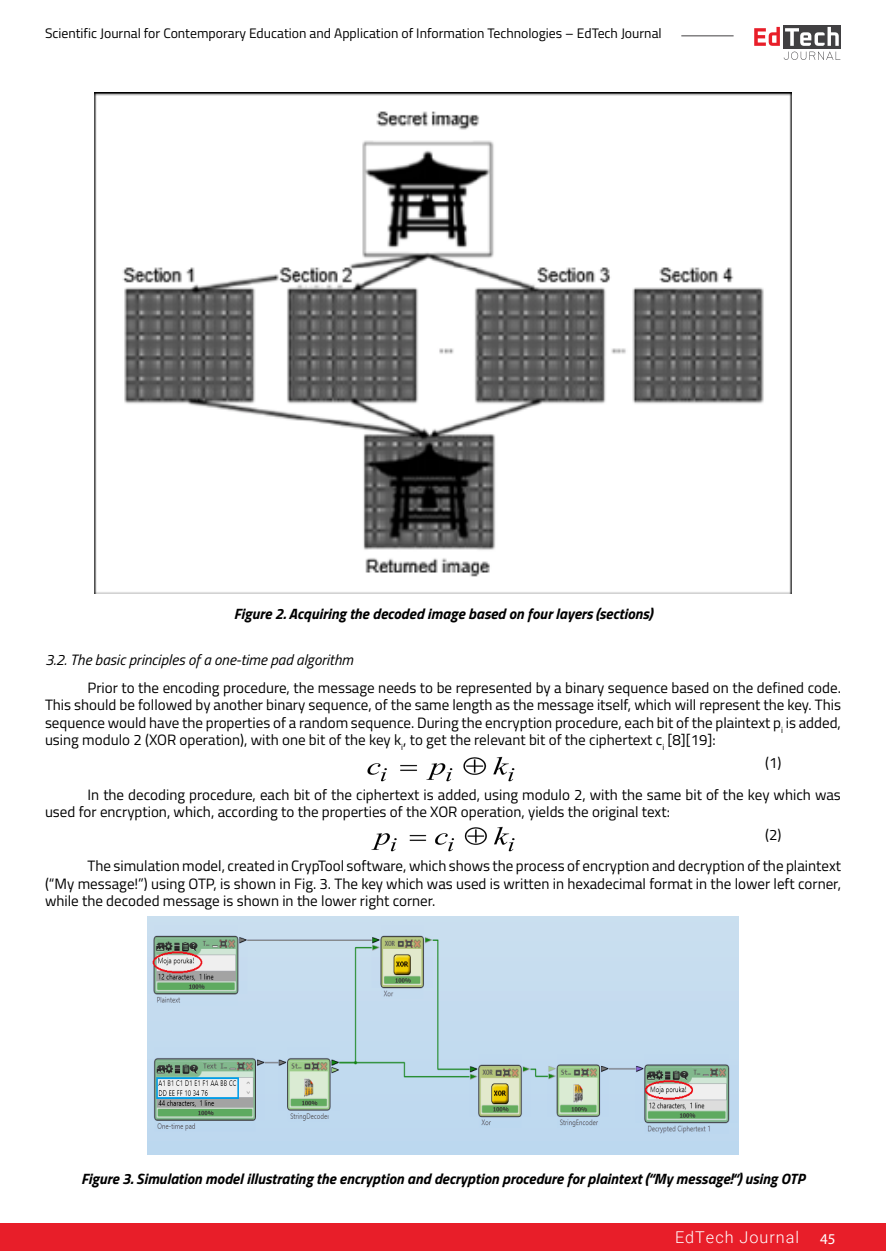
<style>
.page{position:relative;width:886px;height:1251px;background:#fff}
.page>*{position:absolute;margin:0;border:0;box-sizing:border-box;transform-origin:0 0}
.t1{font:300 16.25px "Roboto";letter-spacing:.06em;color:#fff}
.t2{font:15px/17.5px "Titillium Web";color:#000}
.t3{font:italic 700 15px "Titillium Web";color:#000}
.t4{font:italic 15px "Titillium Web";color:#000}
.t5{font:15px "Myriad Pro";color:#fff}
.t6{font:13.75px "Titillium Web";color:#000}
</style>
<div class="page">
<div style="left:0;top:1223px;width:886px;height:28px;background:#e81e29"></div>
<div style="left:783px;top:25px;width:58px;height:24px;background:#414042"></div>
<svg style="left:754px;top:27px;width:85px;height:19px"></svg>
<svg style="left:784px;top:52px;width:56px;height:8px"></svg>
<hr style="left:681px;top:35px;width:52px;height:1px;background:#414042">
<img style="left:94px;top:92px;width:698px;height:502px">
<img style="left:367px;top:756px;width:148px;height:26px">
<img style="left:371px;top:826px;width:144px;height:26px">
<img style="left:147px;top:916px;width:592px;height:238px">
<p class="t6" style="left:45px;top:23px;width:618px">Scientific Journal for Contemporary Education and Application of Information Technologies – EdTech Journal</p>
<p class="t3" style="left:234px;top:602px;width:420px">Figure 2. Acquiring the decoded image based on four layers (sections)</p>
<p class="t4" style="left:45px;top:648px;width:310px">3.2. The basic principles of a one-time pad algorithm</p>
<p class="t2" style="left:45px;top:678px;width:797px;text-align:justify;text-indent:43px">Prior to the encoding procedure, the message needs to be represented by a binary sequence based on the defined code.<br>This should be followed by another binary sequence, of the same length as the message itself, which will represent the key. This sequence would have the properties of a random sequence. During the encryption procedure, each bit of the plaintext p<sub>i</sub> is added, using modulo 2 (XOR operation), with one bit of the key k<sub>i</sub>, to get the relevant bit of the ciphertext c<sub>i</sub> [8][19]:</p>
<p class="t2" style="left:88px;top:746px;width:755px;line-height:31.6px;text-indent:677px">(1)<br>In the decoding procedure, each bit of the ciphertext is added, using modulo 2, with the same bit of the key which was</p>
<p class="t2" style="left:45px;top:802px;width:626px">used for encryption, which, according to the properties of the XOR operation, yields the original text:</p>
<p class="t2" style="left:88px;top:818px;width:755px;line-height:31.6px;text-indent:677px">(2)<br>The simulation model, created in CrypTool software, which shows the process of encryption and decryption of the plaintext</p>
<p class="t2" style="left:45px;top:874px;width:797px">(“My message!”) using OTP, is shown in Fig. 3. The key which was used is written in hexadecimal format in the lower left corner, while the decoded message is shown in the lower right corner.</p>
<p class="t3" style="left:81px;top:1166px;width:725px">Figure 3. Simulation model illustrating the encryption and decryption procedure for plaintext (“My message!“) using OTP</p>
<p class="t1" style="left:675px;top:1226px;width:125px">EdTech Journal</p>
<p class="t5" style="left:820px;top:1229px;width:17px">45</p>
</div>
